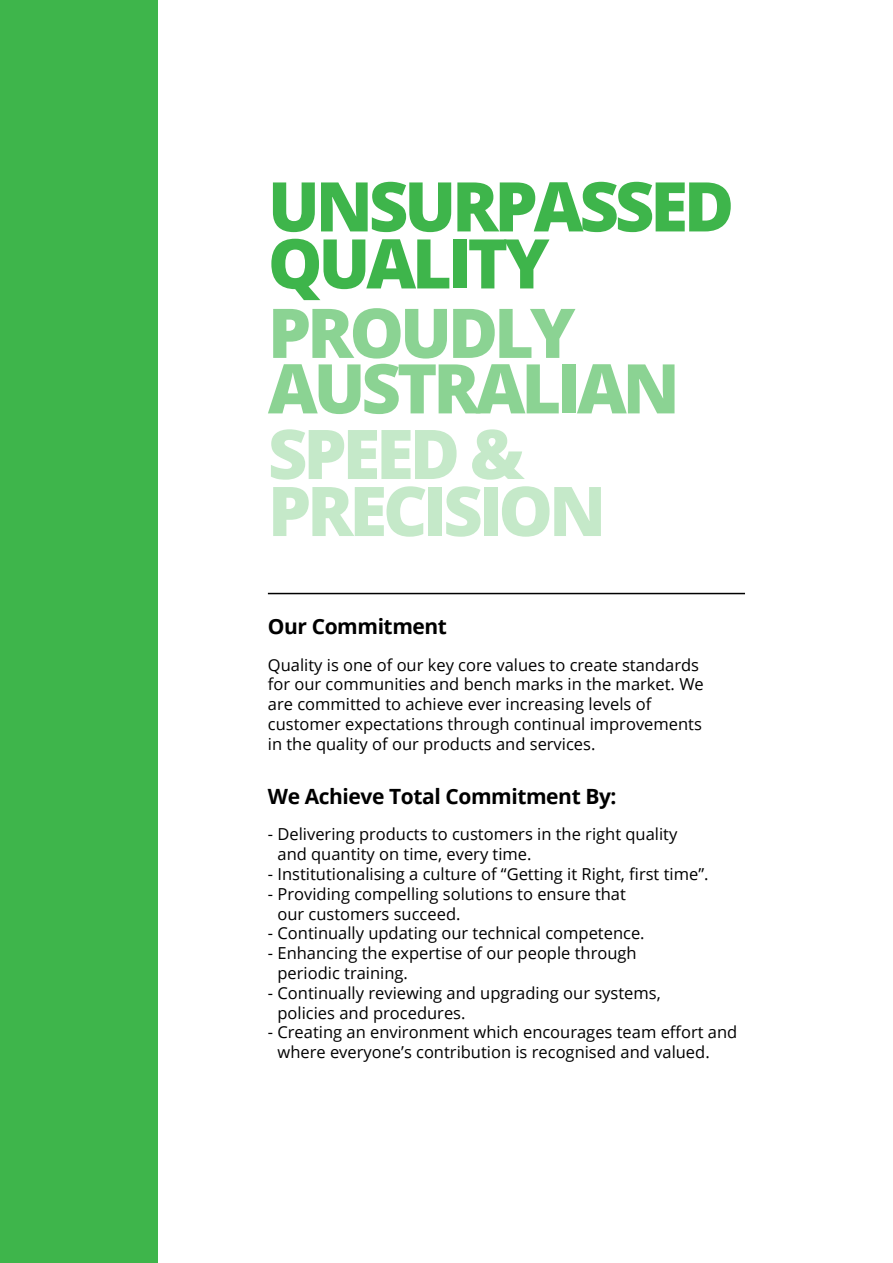
<style>
.page{position:relative;width:893px;height:1263px;background:#fff}
.page>*{position:absolute;margin:0;border:0;box-sizing:border-box;transform-origin:0 0}
.t1{font:800 68.55px/57px "Open Sans";letter-spacing:-.06em;color:#3eb54b}
.t2{font:800 68.55px/55.5px "Open Sans";letter-spacing:-.06em;color:#8bd393}
.t3{font:800 68.55px/57px "Open Sans";letter-spacing:-.06em;color:#c5e9c9}
.t4{font:700 21px "Open Sans";letter-spacing:-.02em;color:#000}
.t5{font:16.5px/19.8px "Open Sans";color:#000}
</style>
<div class="page">
<hr style="left:268px;top:593px;width:477px;height:1px;background:#000">
<div style="left:0;top:0;width:157px;height:1263px;background:#3eb54b"></div>
<h1 class="t1" style="left:268px;top:174px;width:468px">UNSURPASSED<br>QUALITY</h1>
<h1 class="t2" style="left:268px;top:302px;width:413px">PROUDLY<br>AUSTRALIAN</h1>
<h1 class="t3" style="left:268px;top:422px;width:340px">SPEED &amp;<br>PRECISION</h1>
<p class="t4" style="left:268px;top:611px;width:181px">Our Commitment</p>
<p class="t5" style="left:268px;top:654px;width:437px">Quality is one of our key core values to create standards for our communities and bench marks in the market. We are committed to achieve ever increasing levels of customer expectations through continual improvements in the quality of our products and services.</p>
<p class="t4" style="left:268px;top:781px;width:350px">We Achieve Total Commitment By:</p>
<p class="t5" style="left:277px;top:824px;width:401px;text-indent:-10px">- Delivering products to customers in the right quality and quantity on time, every time.</p>
<p class="t5" style="left:268px;top:864px;width:442px">- Institutionalising a culture of “Getting it Right, first time”.</p>
<p class="t5" style="left:277px;top:883px;width:350px;text-indent:-10px">- Providing compelling solutions to ensure that our customers succeed.</p>
<p class="t5" style="left:268px;top:923px;width:378px">- Continually updating our technical competence.</p>
<p class="t5" style="left:277px;top:943px;width:361px;text-indent:-10px">- Enhancing the expertise of our people through periodic training.</p>
<p class="t5" style="left:277px;top:982px;width:385px;text-indent:-10px">- Continually reviewing and upgrading our systems, policies and procedures.</p>
<p class="t5" style="left:277px;top:1022px;width:461px;text-indent:-10px">- Creating an environment which encourages team effort and where everyone’s contribution is recognised and valued.</p>
</div>
